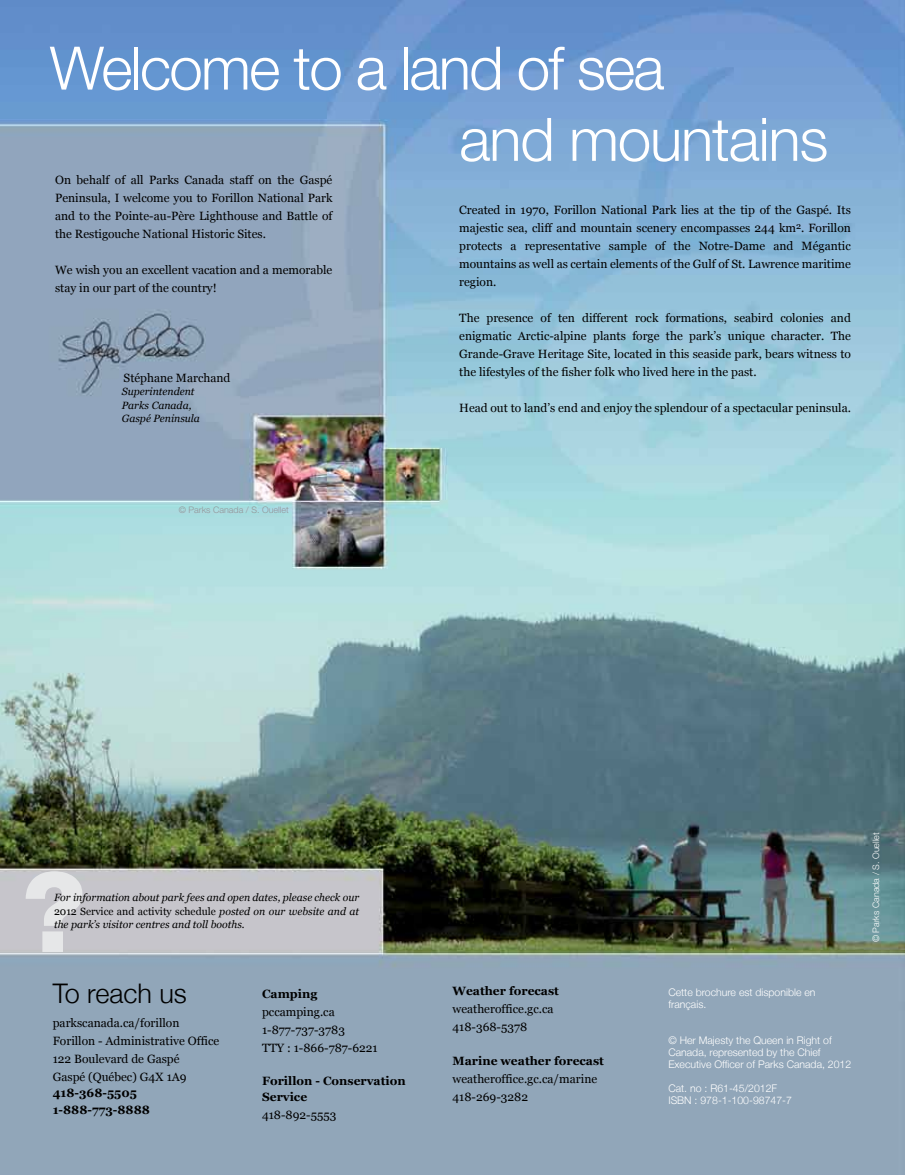
<style>
.page{position:relative;width:905px;height:1175px;background:#fff}
.page>*{position:absolute;margin:0;border:0;box-sizing:border-box;transform-origin:0 0}
.t1{font:300 60px/71.2px "Helvetica Neue LT";letter-spacing:-.03em;color:#fff}
.t2{font:300 27px "Helvetica Neue LT";color:#000}
.t3{font:12px/18px "Georgia";color:#000}
.t4{font:700 12px/16.5px "Georgia";color:#000}
.t5{font:italic 10.5px/13.5px "Georgia";color:#000}
.t6{font:300 10.5px/12px "Helvetica Neue LT";color:#fff}
.t7{font:300 9px "Helvetica Neue LT Std";color:#fff}
.t8{font:300 9px "Helvetica Neue LT Std";color:#939598}
.s1{font-style:normal}
</style>
<div class="page">
<img style="left:0;top:0;width:904px;height:1174px">
<svg style="left:26px;top:871px;width:56px;height:81px;background:#d5d5d8"></svg>
<h1 class="t1" style="left:459px;top:31px;width:370px;text-indent:-409px">Welcome to a land of sea<br>and mountains</h1>
<p class="t3" style="left:55px;top:171px;width:279px;text-align:justify">On behalf of all Parks Canada staff on the Gaspé Peninsula, I welcome you to Forillon National Park and to the Pointe-au-Père Lighthouse and Battle of the Restigouche National Historic Sites.</p>
<p class="t3" style="left:55px;top:261px;width:279px">We wish you an excellent vacation and a memorable stay in our part of the country!</p>
<p class="t3" style="left:124px;top:369px;width:108px">Stéphane Marchand</p>
<p class="t5" style="left:122px;top:385px;width:80px">Superintendent<br>Parks Canada,<br>Gaspé Peninsula</p>
<p class="t8" style="left:179px;top:504px;width:112px">© Parks Canada / S. Ouellet</p>
<p class="t3" style="left:459px;top:200px;width:393px;text-align:justify">Created in 1970, Forillon National Park lies at the tip of the Gaspé. Its majestic sea, cliff and mountain scenery encompasses 244 km<sup>2</sup>. Forillon protects a representative sample of the Notre-Dame and Mégantic mountains as well as certain elements of the Gulf of St. Lawrence maritime region.</p>
<p class="t3" style="left:459px;top:308px;width:393px;text-align:justify">The presence of ten different rock formations, seabird colonies and enigmatic Arctic-alpine plants forge the park’s unique character. The Grande-Grave Heritage Site, located in this seaside park, bears witness to the lifestyles of the fisher folk who lived here in the past.</p>
<p class="t3" style="left:459px;top:398px;width:393px">Head out to land’s end and enjoy the splendour of a spectacular peninsula.</p>
<p class="t5" style="left:54px;top:891px;width:307px;text-align:justify">For information about park fees and open dates, please check our <span class="s1">2012 Service and activity schedule</span> posted on our website and at the park’s visitor centres and toll booths.</p>
<h2 class="t2" style="left:53px;top:976px;width:136px">To reach us</h2>
<p class="t3" style="left:53px;top:1013px;width:168px">parkscanada.ca/forillon<br>Forillon - Administrative Office<br>122 Boulevard de Gaspé<br>Gaspé (Québec) G4X 1A9</p>
<p class="t4" style="left:53px;top:1085px;width:99px">418-368-5505<br>1-888-773-8888</p>
<p class="t4" style="left:262px;top:985px;width:57px">Camping</p>
<p class="t3" style="left:262px;top:1002px;width:117px">pccamping.ca<br>1-877-737-3783<br>TTY : 1-866-787-6221</p>
<p class="t4" style="left:262px;top:1072px;width:145px">Forillon - Conservation<br>Service</p>
<p class="t3" style="left:262px;top:1106px;width:76px">418-892-5553</p>
<p class="t4" style="left:452px;top:982px;width:108px">Weather forecast</p>
<p class="t3" style="left:452px;top:999px;width:103px">weatheroffice.gc.ca<br>418-368-5378</p>
<p class="t4" style="left:452px;top:1052px;width:153px">Marine weather forecast</p>
<p class="t3" style="left:452px;top:1070px;width:146px">weatheroffice.gc.ca/marine<br>418-269-3282</p>
<p class="t6" style="left:668px;top:986px;width:149px">Cette brochure est disponible en français.</p>
<p class="t6" style="left:668px;top:1034px;width:184px">© Her Majesty the Queen in Right of<br>Canada, represented by the Chief<br>Executive Officer of Parks Canada, 2012</p>
<p class="t6" style="left:668px;top:1082px;width:125px">Cat. no : R61-45/2012F<br>ISBN : 978-1-100-98747-7</p>
<p class="t7" style="left:870px;top:942px;width:112px;rotate:-90deg">© Parks Canada / S. Ouellet</p>
</div>
